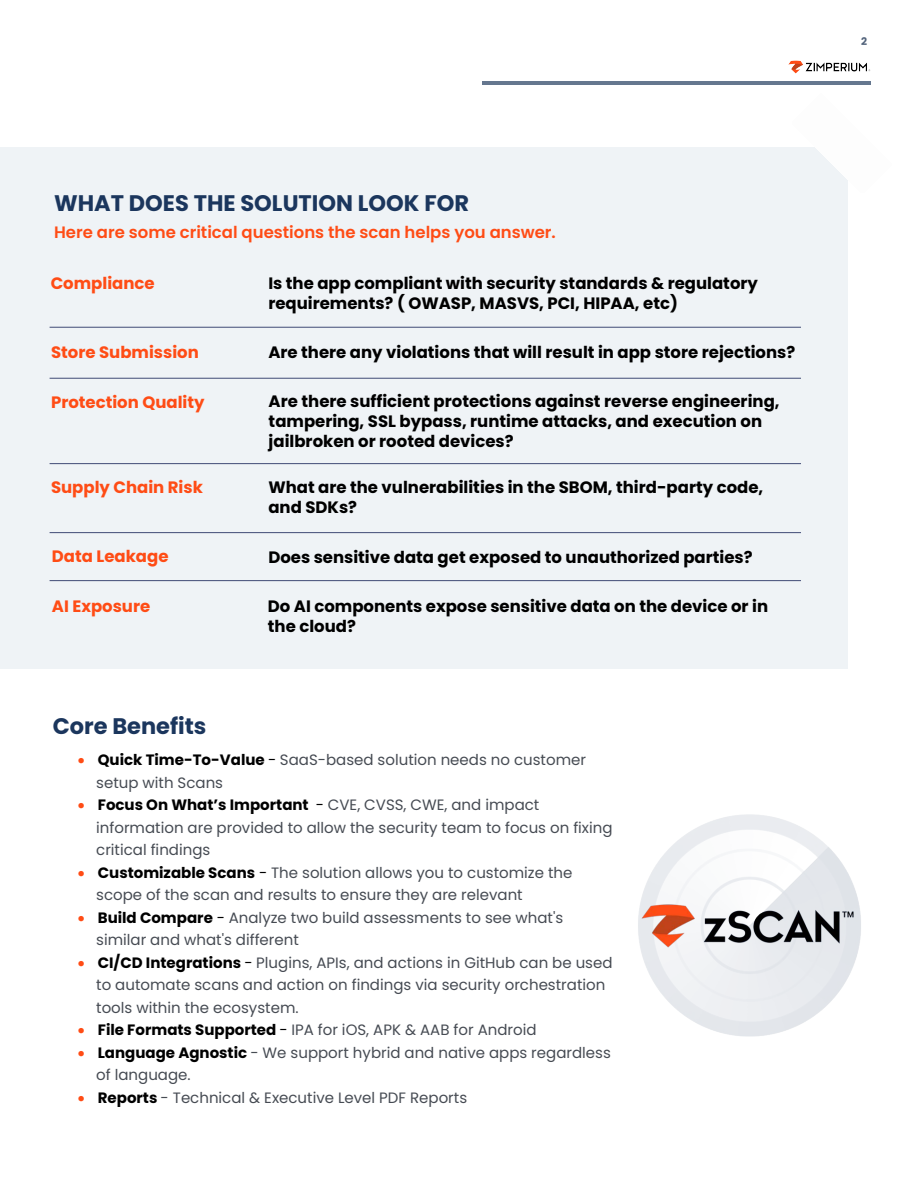
<style>
.page{position:relative;width:918px;height:1188px;background:#fff}
.page>*{position:absolute;margin:0;border:0;box-sizing:border-box;transform-origin:0 0}
.t1{font:700 22.5px "Poppins";color:#1b365d}
.t2{font:700 16.5px/19.8px "Poppins";color:#000}
.t3{font:700 16.5px "Poppins";color:#ff4c15}
.t4{font:600 16.5px "Poppins";color:#ff4c15}
.t5{font:15px/22.5px "Poppins";color:#464b53}
.t6{font:700 10.5px "Poppins";color:#52637b}
.s1{color:#ff4c15}
.s2{font-weight:700;color:#000}
.s3{color:#000}
</style>
<div class="page">
<img style="left:483px;top:81px;width:387px;height:3px">
<img style="left:789px;top:60px;width:82px;height:14px">
<hr style="left:50px;top:327px;width:751px;height:1px;background:#1c275b">
<hr style="left:50px;top:378px;width:751px;height:1px;background:#1c275b">
<hr style="left:50px;top:463px;width:751px;height:1px;background:#1c275b">
<hr style="left:50px;top:532px;width:751px;height:1px;background:#1c275b">
<hr style="left:50px;top:580px;width:751px;height:1px;background:#1c275b">
<img style="left:638px;top:814px;width:223px;height:223px">
<h1 class="t1" style="left:54px;top:190px;width:416px">WHAT DOES THE SOLUTION LOOK FOR</h1>
<p class="t4" style="left:54px;top:223px;width:503px">Here are some critical questions the scan helps you answer.</p>
<p class="t3" style="left:51px;top:274px;width:105px">Compliance</p>
<p class="t2" style="left:268px;top:273px;width:491px">Is the app compliant with security standards &amp; regulatory requirements? ( OWASP, MASVS, PCI, HIPAA, etc)</p>
<p class="t2" style="left:268px;top:342px;width:528px">Are there any violations that will result in app store rejections?</p>
<p class="t2" style="left:269px;top:392px;width:512px">Are there sufficient protections against reverse engineering, tampering, SSL bypass, runtime attacks, and execution on jailbroken or rooted devices?</p>
<p class="t2" style="left:268px;top:478px;width:496px">What are the vulnerabilities in the SBOM, third-party code, and SDKs?</p>
<p class="t2" style="left:268px;top:547px;width:486px">Does sensitive data get exposed to unauthorized parties?</p>
<p class="t2" style="left:268px;top:597px;width:502px">Do AI components expose sensitive data on the device or in the cloud?</p>
<p class="t3" style="left:51px;top:343px;width:149px">Store Submission</p>
<p class="t3" style="left:51px;top:392px;width:155px">Protection Quality</p>
<p class="t3" style="left:51px;top:478px;width:153px">Supply Chain Risk</p>
<p class="t3" style="left:52px;top:547px;width:118px">Data Leakage</p>
<p class="t3" style="left:52px;top:597px;width:100px">AI Exposure</p>
<h1 class="t1" style="left:53px;top:714px;width:155px">Core Benefits</h1>
<p class="t5" style="left:96px;top:749px;width:491px;text-indent:-18px"><span class="s1">•</span> <span class="s2">Quick Time-To-Value</span> <span class="s3">-</span> SaaS-based solution needs no customer setup with Scans</p>
<p class="t5" style="left:96px;top:794px;width:518px;text-indent:-18px"><span class="s1">•</span> <span class="s2">Focus On What’s Important</span> <span class="s3">-</span> CVE, CVSS, CWE, and impact information are provided to allow the security team to focus on fixing critical findings</p>
<p class="t5" style="left:96px;top:861px;width:478px;text-indent:-18px"><span class="s1">•</span> <span class="s2">Customizable Scans</span> <span class="s3">-</span> The solution allows you to customize the scope of the scan and results to ensure they are relevant</p>
<p class="t5" style="left:96px;top:906px;width:469px;text-indent:-18px"><span class="s1">•</span> <span class="s2">Build Compare</span> <span class="s3">-</span> Analyze two build assessments to see what's similar and what's different</p>
<p class="t5" style="left:96px;top:951px;width:518px;text-indent:-18px"><span class="s1">•</span> <span class="s2">CI/CD Integrations</span> <span class="s3">-</span> Plugins, APIs, and actions in GitHub can be used to automate scans and action on findings via security orchestration tools within the ecosystem.</p>
<p class="t5" style="left:78px;top:1019px;width:460px"><span class="s1">•</span> <span class="s2">File Formats Supported</span> <span class="s3">-</span> IPA for iOS, APK &amp; AAB for Android</p>
<p class="t5" style="left:96px;top:1041px;width:516px;text-indent:-18px"><span class="s1">•</span> <span class="s2">Language Agnostic</span> - We support hybrid and native apps regardless of language.</p>
<p class="t5" style="left:78px;top:1086px;width:391px"><span class="s1">•</span> <span class="s2">Reports</span> - Technical &amp; Executive Level PDF Reports</p>
<p class="t6" style="left:861px;top:35px;width:7px">2</p>
</div>
